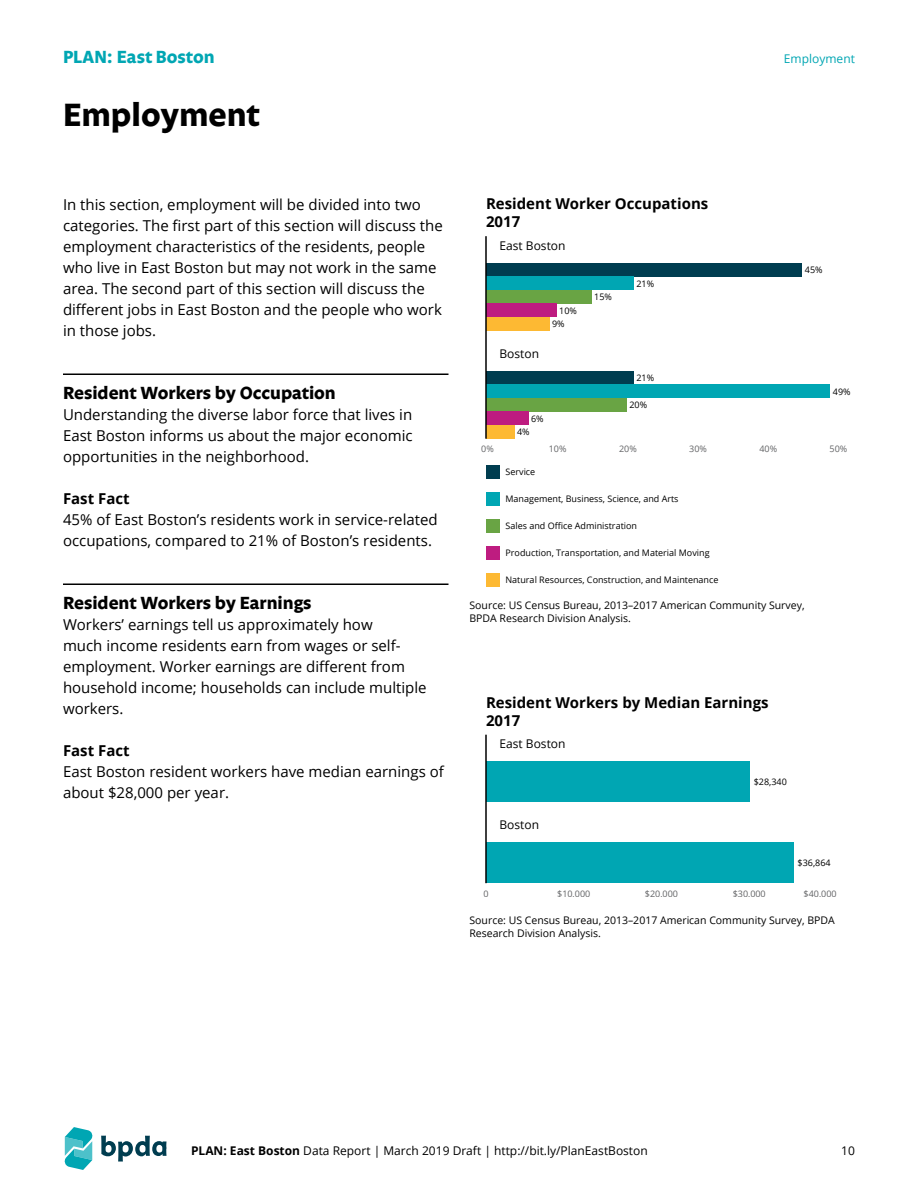
<style>
.page{position:relative;width:918px;height:1188px;background:#fff}
.page>*{position:absolute;margin:0;border:0;box-sizing:border-box;transform-origin:0 0}
.t1{font:700 33px "Legato OT";color:#000}
.t2{font:700 18px "Legato OT";color:#000}
.t3{font:700 18px "Legato OT";color:#00a6b3}
.t4{font:15px/21px "Open Sans";color:#000}
.t5{font:700 15px/18px "Open Sans";color:#000}
.t6{font:12px "Open Sans";color:#000}
.t7{font:12px "Open Sans";color:#00a6b3}
.t8{font:10.5px/12.6px "Open Sans";color:#000}
.t9{font:9px/13.5px "Open Sans";color:#000}
.t10{font:9px "Open Sans";color:#636466}
.s1{font-weight:700}
</style>
<div class="page">
<hr style="left:63px;top:374px;width:385px;height:1px;background:#000">
<hr style="left:63px;top:584px;width:385px;height:1px;background:#000">
<div style="left:486px;top:263px;width:316px;height:14px;background:#003d50"></div>
<div style="left:486px;top:277px;width:147px;height:13px;background:#00a6b3"></div>
<div style="left:486px;top:290px;width:105px;height:14px;background:#69a444"></div>
<div style="left:486px;top:304px;width:70px;height:13px;background:#be1c80"></div>
<div style="left:486px;top:317px;width:63px;height:14px;background:#fdb933"></div>
<div style="left:486px;top:371px;width:147px;height:14px;background:#003d50"></div>
<div style="left:486px;top:385px;width:344px;height:13px;background:#00a6b3"></div>
<div style="left:486px;top:398px;width:140px;height:14px;background:#69a444"></div>
<div style="left:486px;top:412px;width:42px;height:13px;background:#be1c80"></div>
<div style="left:486px;top:425px;width:28px;height:14px;background:#fdb933"></div>
<div style="left:486px;top:466px;width:14px;height:13px;background:#003d50"></div>
<div style="left:486px;top:493px;width:14px;height:13px;background:#00a6b3"></div>
<div style="left:486px;top:520px;width:14px;height:13px;background:#69a444"></div>
<div style="left:486px;top:547px;width:14px;height:13px;background:#be1c80"></div>
<div style="left:486px;top:574px;width:14px;height:13px;background:#fdb933"></div>
<hr style="left:485px;top:236px;width:2px;height:203px;background:#000">
<div style="left:486px;top:762px;width:263px;height:40px;background:#00a6b3"></div>
<div style="left:486px;top:843px;width:307px;height:40px;background:#00a6b3"></div>
<hr style="left:485px;top:735px;width:2px;height:148px;background:#000">
<svg style="left:64px;top:1127px;width:29px;height:43px"></svg>
<svg style="left:101px;top:1136px;width:65px;height:26px"></svg>
<p class="t3" style="left:63px;top:47px;width:153px">PLAN: East Boston</p>
<h1 class="t1" style="left:63px;top:96px;width:198px">Employment</h1>
<p class="t7" style="left:784px;top:50px;width:73px">Employment</p>
<p class="t4" style="left:63px;top:194px;width:381px">In this section, employment will be divided into two categories. The first part of this section will discuss the employment characteristics of the residents, people who live in East Boston but may not work in the same area. The second part of this section will discuss the different jobs in East Boston and the people who work in those jobs.</p>
<p class="t2" style="left:63px;top:383px;width:274px">Resident Workers by Occupation</p>
<p class="t4" style="left:63px;top:404px;width:351px;text-align:justify">Understanding the diverse labor force that lives in East Boston informs us about the major economic opportunities in the neighborhood.</p>
<p class="t5" style="left:63px;top:489px;width:68px">Fast Fact</p>
<p class="t4" style="left:63px;top:509px;width:376px">45% of East Boston’s residents work in service-related occupations, compared to 21% of Boston’s residents.</p>
<p class="t2" style="left:63px;top:593px;width:250px">Resident Workers by Earnings</p>
<p class="t4" style="left:63px;top:614px;width:365px">Workers’ earnings tell us approximately how<br>much income residents earn from wages or self&shy;employment. Worker earnings are different from household income; households can include multiple workers.</p>
<p class="t5" style="left:63px;top:741px;width:68px">Fast Fact</p>
<p class="t4" style="left:63px;top:761px;width:382px">East Boston resident workers have median earnings of about $28,000 per year.</p>
<p class="t5" style="left:486px;top:194px;width:224px">Resident Worker Occupations<br>2017</p>
<p class="t6" style="left:500px;top:237px;width:68px">East Boston</p>
<p class="t6" style="left:500px;top:345px;width:41px">Boston</p>
<p class="t9" style="left:552px;top:304px;width:26px;text-indent:7px">10%<br>9%</p>
<p class="t9" style="left:531px;top:412px;width:14px">6%</p>
<p class="t9" style="left:594px;top:290px;width:19px">15%</p>
<p class="t9" style="left:636px;top:277px;width:19px">21%</p>
<p class="t9" style="left:636px;top:371px;width:19px">21%</p>
<p class="t9" style="left:629px;top:398px;width:19px">20%</p>
<p class="t9" style="left:805px;top:263px;width:19px">45%</p>
<p class="t9" style="left:833px;top:385px;width:19px">49%</p>
<p class="t9" style="left:517px;top:425px;width:14px">4%</p>
<p class="t9" style="left:505px;top:465px;width:31px">Service</p>
<p class="t9" style="left:506px;top:492px;width:175px">Management, Business, Science, and Arts</p>
<p class="t9" style="left:506px;top:519px;width:133px">Sales and Office Administration</p>
<p class="t9" style="left:506px;top:546px;width:206px">Production, Transportation, and Material Moving</p>
<p class="t9" style="left:506px;top:573px;width:214px">Natural Resources, Construction, and Maintenance</p>
<p class="t10" style="left:481px;top:443px;width:14px">0%</p>
<p class="t10" style="left:549px;top:443px;width:19px">10%</p>
<p class="t10" style="left:619px;top:443px;width:19px">20%</p>
<p class="t10" style="left:689px;top:443px;width:19px">30%</p>
<p class="t10" style="left:759px;top:443px;width:19px">40%</p>
<p class="t10" style="left:830px;top:443px;width:19px">50%</p>
<p class="t8" style="left:470px;top:599px;width:337px">Source: US Census Bureau, 2013–2017 American Community Survey,<br>BPDA Research Division Analysis.</p>
<p class="t5" style="left:486px;top:693px;width:284px">Resident Workers by Median Earnings<br>2017</p>
<p class="t6" style="left:500px;top:736px;width:68px">East Boston</p>
<p class="t6" style="left:500px;top:817px;width:41px">Boston</p>
<p class="t9" style="left:754px;top:775px;width:35px">$28,340</p>
<p class="t9" style="left:798px;top:856px;width:35px">$36,864</p>
<p class="t10" style="left:483px;top:887px;width:7px">0</p>
<p class="t10" style="left:557px;top:887px;width:35px">$10,000</p>
<p class="t10" style="left:645px;top:887px;width:35px">$20,000</p>
<p class="t10" style="left:733px;top:887px;width:35px">$30,000</p>
<p class="t10" style="left:804px;top:887px;width:35px">$40,000</p>
<p class="t8" style="left:470px;top:914px;width:367px">Source: US Census Bureau, 2013–2017 American Community Survey, BPDA<br>Research Division Analysis.</p>
<p class="t6" style="left:191px;top:1142px;width:458px"><span class="s1">PLAN: East Boston</span> Data Report | March 2019 Draft | http://bit.ly/PlanEastBoston</p>
<p class="t6" style="left:841px;top:1142px;width:15px">10</p>
</div>
